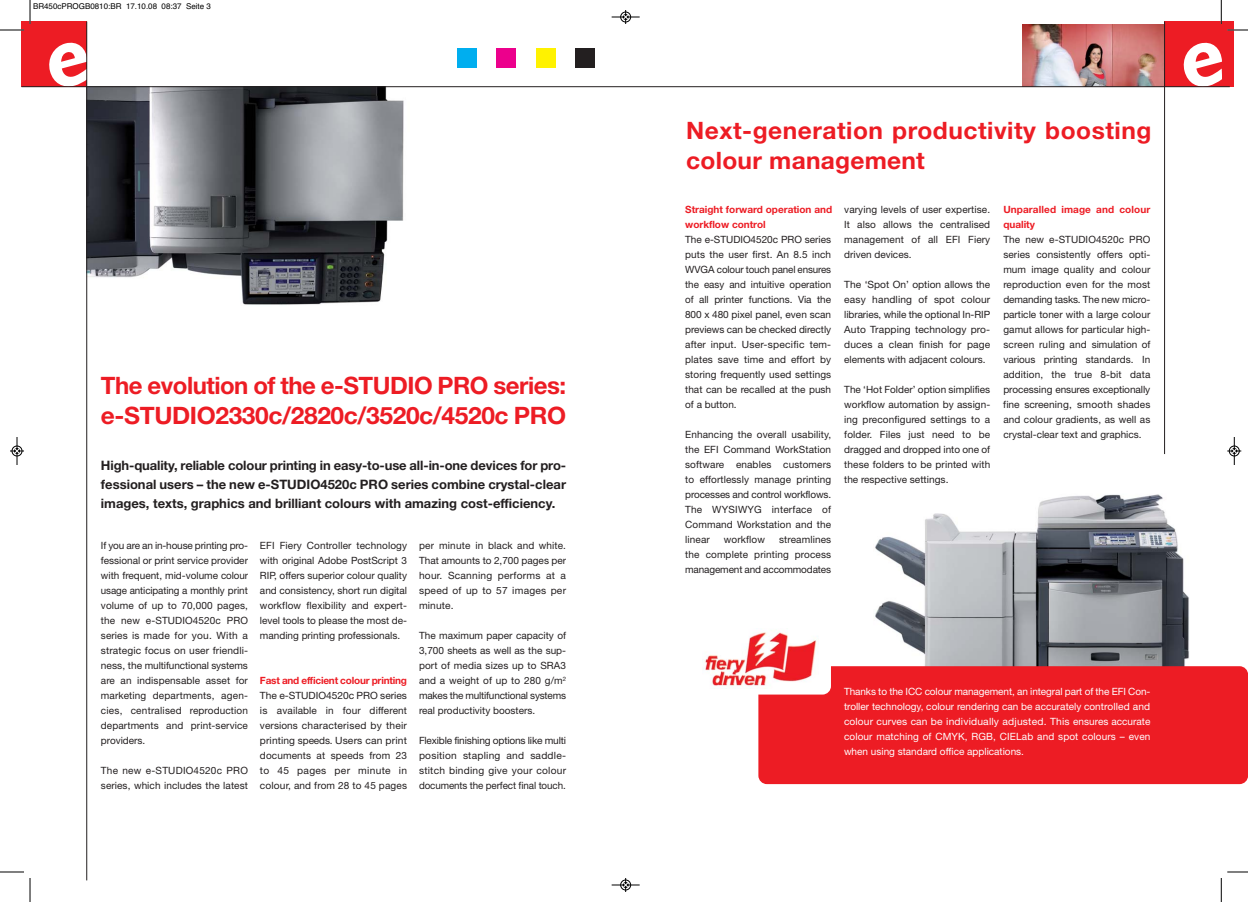
<style>
.page{position:relative;width:1248px;height:902px;background:#fff}
.page>*{position:absolute;margin:0;border:0;box-sizing:border-box;transform-origin:0 0}
.t1{font:700 24px/30px "Helvetica Neue";letter-spacing:-.015em;color:#ed1c24}
.t2{font:700 24px/30px "Helvetica Neue";letter-spacing:.02em;color:#ed1c24}
.t3{font:700 13px/19px "Helvetica Neue";color:#231f20;text-align:justify}
.t4{font:10px/15px "Helvetica Neue";letter-spacing:.01em;color:#231f20;text-align:justify}
.t5{font:10px/15px "Helvetica Neue";color:#fff;text-align:justify}
.t6{font:700 10px/15px "Helvetica Neue";color:#ed1c24}
.t7{font:700 10px "Helvetica Neue";letter-spacing:-.02em;color:#ed1c24}
.t8{font:8px "Helvetica";color:#000}
</style>
<div class="page">
<img style="left:875px;top:494px;width:314px;height:172px">
<img style="left:87px;top:87px;width:332px;height:219px">
<img style="left:1022px;top:24px;width:142px;height:62px">
<div style="left:21px;top:21px;width:66px;height:66px;background:#ed1c24"></div>
<svg style="left:49px;top:42px;width:37px;height:44px"></svg>
<div style="left:1164px;top:21px;width:70px;height:66px;background:#ed1c24"></div>
<svg style="left:1183px;top:42px;width:38px;height:44px"></svg>
<hr style="left:86px;top:21px;width:1px;height:859px;background:#231f20">
<div style="left:457px;top:48px;width:19px;height:20px;background:#00aeef"></div>
<div style="left:496px;top:48px;width:20px;height:20px;background:#ec008c"></div>
<div style="left:536px;top:48px;width:19px;height:20px;background:#fff200"></div>
<div style="left:575px;top:48px;width:20px;height:20px;background:#231f20"></div>
<hr style="left:1164px;top:21px;width:1px;height:433px;background:#231f20">
<div style="left:758px;top:666px;width:489px;height:118px;background:#ed1c24;border-radius:9px"></div>
<div style="left:684px;top:635px;width:146px;height:59px;background:#fff;border-radius:9px"></div>
<img style="left:703px;top:632px;width:114px;height:57px">
<hr style="left:21px;top:86px;width:1208px;height:1px;background:#231f20">
<svg style="left:30px;top:0;width:1px;height:24px"></svg>
<svg style="left:0;top:30px;width:24px;height:1px"></svg>
<svg style="left:1220px;top:0;width:1px;height:24px"></svg>
<svg style="left:1227px;top:30px;width:20px;height:1px"></svg>
<svg style="left:30px;top:878px;width:1px;height:24px"></svg>
<svg style="left:0;top:872px;width:24px;height:1px"></svg>
<svg style="left:1220px;top:878px;width:1px;height:24px"></svg>
<svg style="left:1227px;top:872px;width:20px;height:1px"></svg>
<svg style="left:611px;top:10px;width:28px;height:14px"></svg>
<svg style="left:611px;top:878px;width:28px;height:14px"></svg>
<svg style="left:10px;top:437px;width:14px;height:28px"></svg>
<svg style="left:1227px;top:437px;width:14px;height:28px"></svg>
<p class="t8" style="left:33px;top:3px;width:179px">BR450cPROGB0810:BR 17.10.08 08:37 Seite 3</p>
<h1 class="t1" style="left:101px;top:373px;width:466px">The evolution of the e-STUDIO PRO series: e-STUDIO2330c/2820c/3520c/4520c PRO</h1>
<p class="t3" style="left:101px;top:457px;width:466px">High-quality, reliable colour printing in easy-to-use all-in-one devices for pro&shy;fessional users – the new e-STUDIO4520c PRO series combine crystal-clear images, texts, graphics and brilliant colours with amazing cost-efficiency.</p>
<p class="t4" style="left:101px;top:539px;width:149px">If you are an in-house printing pro&shy;fessional or print service provider with frequent, mid-volume colour usage anticipating a monthly print volume of up to 70,000 pages, the new e-STUDIO4520c PRO series is made for you. With a strategic focus on user friendli&shy;ness, the multifunctional systems are an indispensable asset for marketing departments, agen&shy;cies, centralised reproduction departments and print-service providers.</p>
<p class="t4" style="left:101px;top:764px;width:148px">The new e-STUDIO4520c PRO series, which includes the latest</p>
<p class="t4" style="left:260px;top:539px;width:148px">EFI Fiery Controller technology with original Adobe PostScript 3<br>RIP, offers superior colour quality and consistency, short run digital workflow flexibility and expert&shy;level tools to please the most de&shy;manding printing professionals.</p>
<p class="t7" style="left:260px;top:677px;width:148px">Fast and efficient colour printing</p>
<p class="t4" style="left:260px;top:689px;width:148px">The e-STUDIO4520c PRO series is available in four different versions characterised by their printing speeds. Users can print documents at speeds from 23 to 45 pages per minute in colour, and from 28 to 45 pages</p>
<p class="t4" style="left:419px;top:539px;width:148px">per minute in black and white.<br>That amounts to 2,700 pages per hour. Scanning performs at a speed of up to 57 images per minute.</p>
<p class="t4" style="left:419px;top:629px;width:148px">The maximum paper capacity of 3,700 sheets as well as the sup&shy;port of media sizes up to SRA3 and a weight of up to 280 g/m<sup>2 </sup>makes the multifunctional systems real productivity boosters.</p>
<p class="t4" style="left:419px;top:734px;width:149px">Flexible finishing options like multi position stapling and saddle&shy;stitch binding give your colour documents the perfect final touch.</p>
<h1 class="t2" style="left:686px;top:118px;width:466px">Next-generation productivity boosting colour management</h1>
<p class="t6" style="left:685px;top:203px;width:148px">Straight forward operation and workflow control</p>
<p class="t4" style="left:685px;top:233px;width:147px">The e-STUDIO4520c PRO series puts the user first. An 8.5 inch WVGA colour touch panel ensures the easy and intuitive operation of all printer functions. Via the 800 x 480 pixel panel, even scan previews can be checked directly after input. User-specific tem&shy;plates save time and effort by storing frequently used settings that can be recalled at the push of a button.</p>
<p class="t4" style="left:685px;top:428px;width:147px">Enhancing the overall usability, the EFI Command WorkStation software enables customers to effortlessly manage printing processes and control workflows.<br>The WYSIWYG interface of Command Workstation and the linear</p>
<p class="t4" style="left:723px;top:533px;width:43px">workflow</p>
<p class="t4" style="left:685px;top:533px;width:147px;text-indent:94px">streamlines the complete printing process management and accommodates</p>
<p class="t4" style="left:844px;top:203px;width:147px">varying levels of user expertise.<br>It also allows the centralised management of all EFI Fiery driven devices.</p>
<p class="t4" style="left:844px;top:278px;width:147px">The ‘Spot On’ option allows the easy handling of spot colour libraries, while the optional In-RIP Auto Trapping technology pro&shy;duces a clean finish for page elements with adjacent colours.</p>
<p class="t4" style="left:844px;top:383px;width:147px">The ‘Hot Folder’ option simplifies workflow automation by assign&shy;ing preconfigured settings to a folder. Files just need to be dragged and dropped into one of these folders to be printed with the respective settings.</p>
<p class="t6" style="left:1003px;top:203px;width:148px">Unparalled image and colour quality</p>
<p class="t4" style="left:1003px;top:233px;width:149px">The new e-STUDIO4520c PRO series consistently offers opti&shy;mum image quality and colour reproduction even for the most demanding tasks. The new micro&shy;particle toner with a large colour gamut allows for particular high&shy;screen ruling and simulation of various printing standards. In addition, the true 8-bit data processing ensures exceptionally fine screening, smooth shades and colour gradients, as well as crystal-clear text and graphics.</p>
<p class="t5" style="left:844px;top:685px;width:308px">Thanks to the ICC colour management, an integral part of the EFI Con&shy;troller technology, colour rendering can be accurately controlled and colour curves can be individually adjusted. This ensures accurate colour matching of CMYK, RGB, CIELab and spot colours – even when using standard office applications.</p>
</div>
